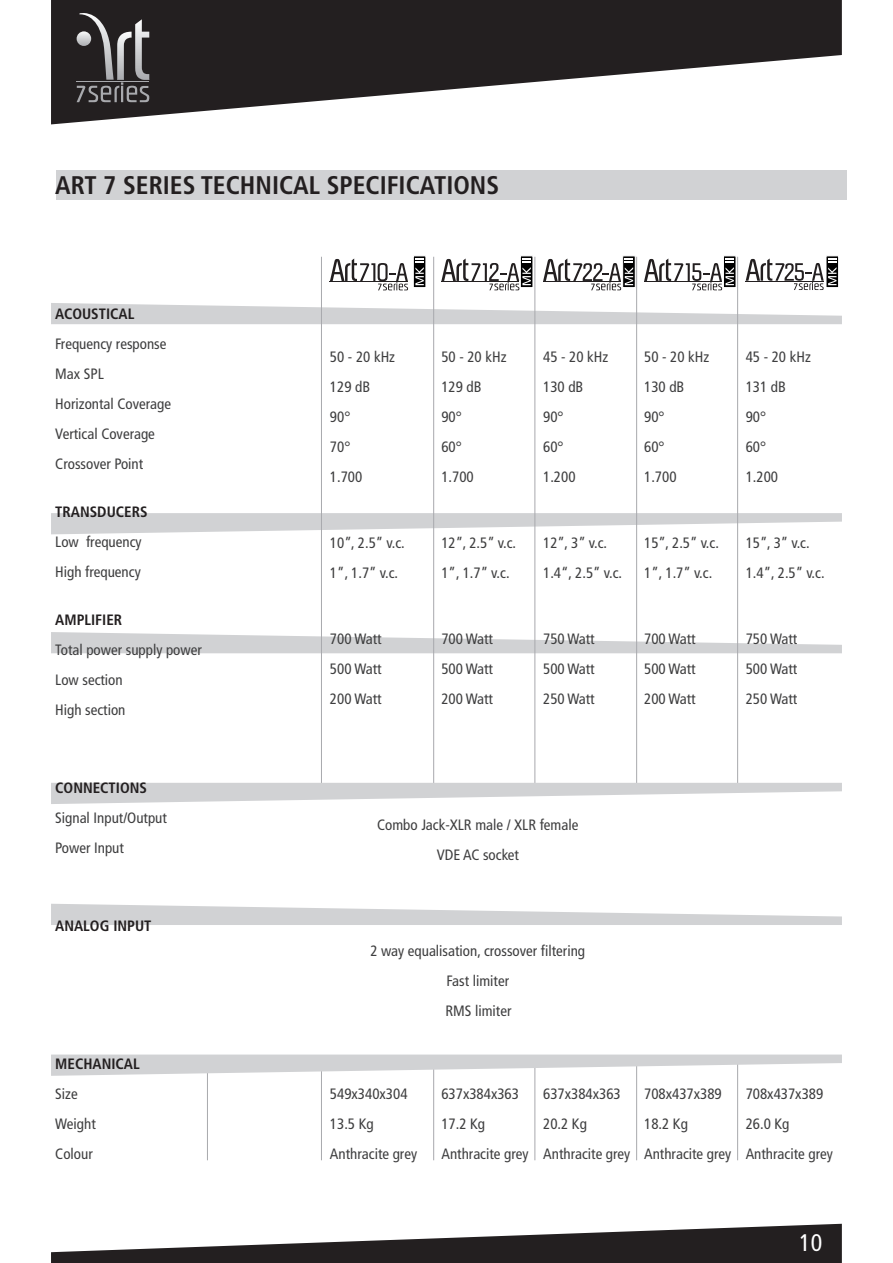
<style>
.page{position:relative;width:893px;height:1263px;background:#fff}
.page>*{position:absolute;margin:0;border:0;box-sizing:border-box;transform-origin:0 0}
.t1{font:700 condensed 25.5px "Frutiger";color:#231f20}
.t2{font:condensed 24px "Frutiger";color:#fff}
.t3{font:condensed 15px/30px "Frutiger";color:#3e3e3f}
.t4{font:700 condensed 15px "Frutiger";color:#231f20}
</style>
<div class="page">
<hr style="left:207px;top:1063px;width:1px;height:97px;background:#a8a9ad">
<hr style="left:321px;top:1063px;width:1px;height:97px;background:#a8a9ad">
<hr style="left:433px;top:1063px;width:1px;height:97px;background:#a8a9ad">
<hr style="left:534px;top:1063px;width:1px;height:97px;background:#a8a9ad">
<hr style="left:636px;top:1063px;width:1px;height:97px;background:#a8a9ad">
<hr style="left:737px;top:1063px;width:1px;height:97px;background:#a8a9ad">
<div style="left:56px;top:170px;width:791px;height:30px;background:#d1d2d4"></div>
<svg style="left:51px;top:904px;width:791px;height:21px"></svg>
<svg style="left:51px;top:1054px;width:791px;height:22px"></svg>
<svg style="left:51px;top:632px;width:791px;height:21px"></svg>
<svg style="left:51px;top:513px;width:791px;height:21px"></svg>
<svg style="left:51px;top:303px;width:791px;height:21px"></svg>
<svg style="left:51px;top:0;width:791px;height:124px;fill:#231f20"></svg>
<svg style="left:51px;top:1224px;width:791px;height:39px"></svg>
<svg style="left:330px;top:258px;width:78px;height:32px"></svg>
<hr style="left:321px;top:257px;width:1px;height:531px;background:#a8a9ad">
<hr style="left:433px;top:257px;width:1px;height:531px;background:#a8a9ad">
<hr style="left:534px;top:257px;width:1px;height:531px;background:#a8a9ad">
<hr style="left:636px;top:257px;width:1px;height:531px;background:#a8a9ad">
<hr style="left:737px;top:257px;width:1px;height:531px;background:#a8a9ad">
<svg style="left:51px;top:783px;width:791px;height:21px"></svg>
<svg style="left:77px;top:13px;width:72px;height:89px"></svg>
<div style="left:520px;top:255px;width:13px;height:33px;background:#000;border:1px solid #fff"></div>
<svg style="left:441px;top:258px;width:90px;height:32px"></svg>
<svg style="left:622px;top:256px;width:14px;height:32px"></svg>
<svg style="left:543px;top:258px;width:90px;height:32px"></svg>
<div style="left:723px;top:255px;width:13px;height:33px;background:#000;border:1px solid #fff"></div>
<svg style="left:644px;top:258px;width:90px;height:32px"></svg>
<svg style="left:826px;top:256px;width:13px;height:32px"></svg>
<svg style="left:746px;top:258px;width:90px;height:32px"></svg>
<svg style="left:413px;top:256px;width:13px;height:32px"></svg>
<svg style="left:415px;top:258px;width:9px;height:27px"></svg>
<h1 class="t1" style="left:55px;top:170px;width:445px">ART 7 SERIES TECHNICAL SPECIFICATIONS</h1>
<p class="t4" style="left:55px;top:305px;width:81px">ACOUSTICAL</p>
<p class="t3" style="left:55px;top:329px;width:117px">Frequency response<br>Max SPL<br>Horizontal Coverage<br>Vertical Coverage<br>Crossover Point</p>
<p class="t4" style="left:55px;top:503px;width:94px">TRANSDUCERS</p>
<p class="t3" style="left:55px;top:527px;width:88px">Low frequency<br>High frequency</p>
<p class="t4" style="left:55px;top:611px;width:68px">AMPLIFIER</p>
<p class="t3" style="left:55px;top:635px;width:148px">Total power supply power<br>Low section<br>High section</p>
<p class="t4" style="left:55px;top:779px;width:93px">CONNECTIONS</p>
<p class="t3" style="left:55px;top:803px;width:113px">Signal Input/Output<br>Power Input</p>
<p class="t4" style="left:55px;top:917px;width:98px">ANALOG INPUT</p>
<p class="t3" style="left:330px;top:342px;width:67px">50 - 20 kHz<br>129 dB<br>90°<br>70°<br>1.700</p>
<p class="t3" style="left:330px;top:528px;width:76px">10”, 2.5” v.c.<br>1”, 1.7” v.c.</p>
<p class="t3" style="left:330px;top:624px;width:53px;text-align:justify">700 Watt 500 Watt 200 Watt</p>
<p class="t3" style="left:441px;top:342px;width:67px">50 - 20 kHz<br>129 dB<br>90°<br>60°<br>1.700</p>
<p class="t3" style="left:441px;top:528px;width:76px">12”, 2.5” v.c.<br>1”, 1.7” v.c.</p>
<p class="t3" style="left:441px;top:624px;width:53px;text-align:justify">700 Watt 500 Watt 200 Watt</p>
<p class="t3" style="left:543px;top:342px;width:67px">45 - 20 kHz<br>130 dB<br>90°<br>60°<br>1.200</p>
<p class="t3" style="left:543px;top:528px;width:81px">12”, 3” v.c.<br>1.4“, 2.5” v.c.</p>
<p class="t3" style="left:543px;top:624px;width:53px;text-align:justify">750 Watt 500 Watt 250 Watt</p>
<p class="t3" style="left:644px;top:342px;width:67px">50 - 20 kHz<br>130 dB<br>90°<br>60°<br>1.700</p>
<p class="t3" style="left:644px;top:528px;width:76px">15”, 2.5” v.c.<br>1”, 1.7” v.c.</p>
<p class="t3" style="left:644px;top:624px;width:53px;text-align:justify">700 Watt 500 Watt 200 Watt</p>
<p class="t3" style="left:746px;top:342px;width:67px">45 - 20 kHz<br>131 dB<br>90°<br>60°<br>1.200</p>
<p class="t3" style="left:746px;top:528px;width:81px">15”, 3” v.c.<br>1.4”, 2.5” v.c.</p>
<p class="t3" style="left:746px;top:624px;width:53px;text-align:justify">750 Watt 500 Watt 250 Watt</p>
<p class="t3" style="left:377px;top:810px;width:203px;text-align:center">Combo Jack-XLR male / XLR female<br>VDE AC socket</p>
<p class="t3" style="left:370px;top:936px;width:216px;text-align:center">2 way equalisation, crossover filtering<br>Fast limiter<br>RMS limiter</p>
<p class="t4" style="left:55px;top:1055px;width:86px">MECHANICAL</p>
<p class="t3" style="left:55px;top:1079px;width:42px">Size<br>Weight<br>Colour</p>
<p class="t3" style="left:330px;top:1079px;width:89px">549x340x304<br>13.5 Kg<br>Anthracite grey</p>
<p class="t3" style="left:441px;top:1079px;width:89px">637x384x363<br>17.2 Kg<br>Anthracite grey</p>
<p class="t3" style="left:543px;top:1079px;width:89px">637x384x363<br>20.2 Kg<br>Anthracite grey</p>
<p class="t3" style="left:644px;top:1079px;width:89px">708x437x389<br>18.2 Kg<br>Anthracite grey</p>
<p class="t3" style="left:746px;top:1079px;width:89px">708x437x389<br>26.0 Kg<br>Anthracite grey</p>
<h2 class="t2" style="left:799px;top:1229px;width:25px">10</h2>
</div>
